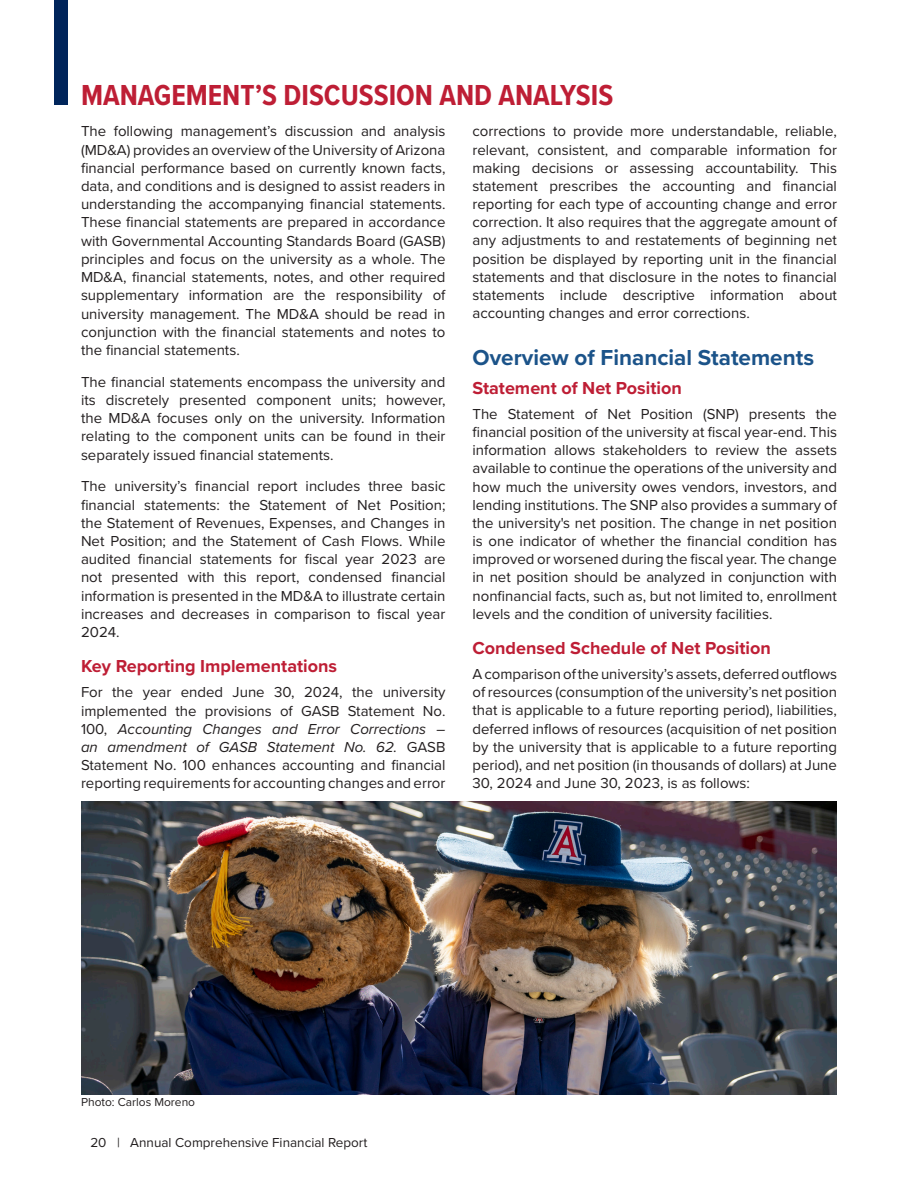
<style>
.page{position:relative;width:918px;height:1188px;background:#fff}
.page>*{position:absolute;margin:0;border:0;box-sizing:border-box;transform-origin:0 0}
.t1{font:700 30px "Proxima Nova Cond";color:#be1e35}
.t2{font:700 22.5px "Proxima Nova";color:#1b5389}
.t3{font:700 18px "Proxima Nova";color:#be1e35}
.t4{font:15px/18.1px "Proxima Nova";color:#231f20;text-align:justify}
.t5{font:13.5px "Proxima Nova";color:#231f20}
.t6{font:12px "Proxima Nova";color:#231f20}
.s1{font-style:italic}
</style>
<div class="page">
<img style="left:81px;top:801px;width:756px;height:294px">
<div style="left:54px;top:0;width:14px;height:105px;background:#00255b"></div>
<h1 class="t1" style="left:81px;top:73px;width:534px">MANAGEMENT’S DISCUSSION AND ANALYSIS</h1>
<p class="t4" style="left:81px;top:122px;width:366px">The following management’s discussion and analysis (MD&amp;A) provides an overview of the University of Arizona financial performance based on currently known facts, data, and conditions and is designed to assist readers in understanding the accompanying financial statements.<br>These financial statements are prepared in accordance with Governmental Accounting Standards Board (GASB) principles and focus on the university as a whole. The MD&amp;A, financial statements, notes, and other required supplementary information are the responsibility of university management. The MD&amp;A should be read in conjunction with the financial statements and notes to the financial statements.</p>
<p class="t4" style="left:81px;top:372px;width:366px">The financial statements encompass the university and its discretely presented component units; however, the MD&amp;A focuses only on the university. Information relating to the component units can be found in their separately issued financial statements.</p>
<p class="t4" style="left:81px;top:477px;width:366px">The university’s financial report includes three basic financial statements: the Statement of Net Position; the Statement of Revenues, Expenses, and Changes in Net Position; and the Statement of Cash Flows. While audited financial statements for fiscal year 2023 are not presented with this report, condensed financial information is presented in the MD&amp;A to illustrate certain increases and decreases in comparison to fiscal year 2024.</p>
<p class="t3" style="left:81px;top:653px;width:258px">Key Reporting Implementations</p>
<p class="t4" style="left:81px;top:683px;width:366px">For the year ended June 30, 2024, the university implemented the provisions of GASB Statement No.<br>100, <span class="s1">Accounting Changes and Error Corrections – an amendment of GASB Statement No. 62.</span> GASB Statement No. 100 enhances accounting and financial reporting requirements for accounting changes and error</p>
<p class="t4" style="left:472px;top:122px;width:366px">corrections to provide more understandable, reliable, relevant, consistent, and comparable information for making decisions or assessing accountability. This statement prescribes the accounting and financial reporting for each type of accounting change and error correction. It also requires that the aggregate amount of any adjustments to and restatements of beginning net position be displayed by reporting unit in the financial statements and that disclosure in the notes to financial statements include descriptive information about accounting changes and error corrections.</p>
<h2 class="t2" style="left:472px;top:341px;width:343px">Overview of Financial Statements</h2>
<p class="t3" style="left:472px;top:375px;width:211px">Statement of Net Position</p>
<p class="t4" style="left:472px;top:404px;width:366px">The Statement of Net Position (SNP) presents the financial position of the university at fiscal year-end. This information allows stakeholders to review the assets available to continue the operations of the university and how much the university owes vendors, investors, and lending institutions. The SNP also provides a summary of the university's net position. The change in net position is one indicator of whether the financial condition has improved or worsened during the fiscal year. The change in net position should be analyzed in conjunction with nonfinancial facts, such as, but not limited to, enrollment levels and the condition of university facilities.</p>
<p class="t3" style="left:472px;top:635px;width:300px">Condensed Schedule of Net Position</p>
<p class="t4" style="left:472px;top:664px;width:366px">A comparison of the university’s assets, deferred outflows of resources (consumption of the university’s net position that is applicable to a future reporting period), liabilities, deferred inflows of resources (acquisition of net position by the university that is applicable to a future reporting period), and net position (in thousands of dollars) at June 30, 2024 and June 30, 2023, is as follows:</p>
<p class="t6" style="left:81px;top:1093px;width:116px">Photo: Carlos Moreno</p>
<p class="t5" style="left:90px;top:1132px;width:278px">20 | Annual Comprehensive Financial Report</p>
</div>
